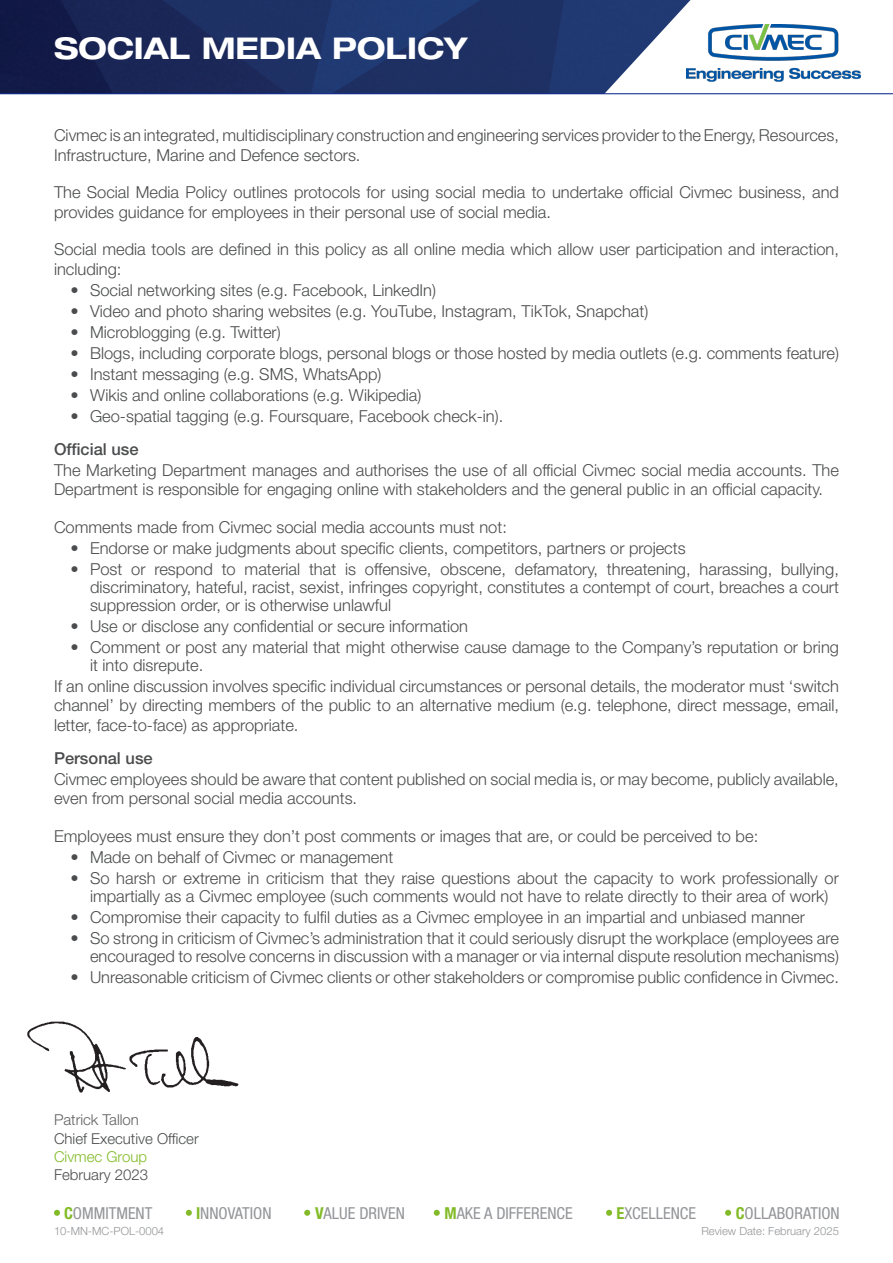
<style>
.page{position:relative;width:893px;height:1263px;background:#fff}
.page>*{position:absolute;margin:0;border:0;box-sizing:border-box;transform-origin:0 0}
.t1{font:700 expanded 30px "Helvetica Neue LT Std";color:#fff}
.Body{font:300 16.5px/19.5px "Helvetica Neue LT Std";color:#4b4c4d}
.t2{font:condensed 16.5px "Helvetica Neue LT Std";color:#939598}
.Subheading{font:500 16.5px "Helvetica Neue LT Std";color:#4b4c4d}
.t3{font:300 15px "Helvetica Neue LT Std";color:#4b4c4d}
.Subheading-2{font:300 15px "Helvetica Neue LT Std";color:#606063}
.t4{font:300 15px "Helvetica Neue LT Std";color:#82bb27}
.t5{font:300 11.25px "Helvetica Neue LT Std";color:#939598}
.s1{font-weight:700;color:#82bb27}
</style>
<div class="page">
<img style="left:27px;top:1021px;width:212px;height:72px">
<svg style="left:54px;top:1210px;width:6px;height:6px"></svg>
<img style="left:0;top:0;width:690px;height:93px">
<img style="left:687px;top:24px;width:174px;height:57px">
<hr style="left:0;top:93px;width:893px;height:1px;background:#001c88">
<svg style="left:186px;top:1210px;width:6px;height:6px"></svg>
<svg style="left:304px;top:1210px;width:6px;height:6px"></svg>
<svg style="left:434px;top:1210px;width:6px;height:6px"></svg>
<svg style="left:606px;top:1210px;width:6px;height:6px"></svg>
<svg style="left:725px;top:1210px;width:6px;height:6px"></svg>
<p class="t1" style="left:54px;top:30px;width:415px">SOCIAL MEDIA POLICY</p>
<p class="Body" style="left:54px;top:125px;width:786px">Civmec is an integrated, multidisciplinary construction and engineering services provider to the Energy, Resources,<br>Infrastructure, Marine and Defence sectors.</p>
<p class="Body" style="left:54px;top:182px;width:786px">The Social Media Policy outlines protocols for using social media to undertake official Civmec business, and provides guidance for employees in their personal use of social media.</p>
<p class="Body" style="left:54px;top:239px;width:787px">Social media tools are defined in this policy as all online media which allow user participation and interaction, including:</p>
<p class="Body" style="left:70px;top:280px;width:367px">• Social networking sites (e.g. Facebook, LinkedIn)</p>
<p class="Body" style="left:70px;top:301px;width:579px">• Video and photo sharing websites (e.g. YouTube, Instagram, TikTok, Snapchat)</p>
<p class="Body" style="left:70px;top:322px;width:212px">• Microblogging (e.g. Twitter)</p>
<p class="Body" style="left:70px;top:343px;width:770px">• Blogs, including corporate blogs, personal blogs or those hosted by media outlets (e.g. comments feature)</p>
<p class="Body" style="left:70px;top:364px;width:313px">• Instant messaging (e.g. SMS, WhatsApp)</p>
<p class="Body" style="left:70px;top:385px;width:352px">• Wikis and online collaborations (e.g. Wikipedia)</p>
<p class="Body" style="left:70px;top:406px;width:434px">• Geo-spatial tagging (e.g. Foursquare, Facebook check-in).</p>
<p class="Subheading" style="left:54px;top:439px;width:86px">Official use</p>
<p class="Body" style="left:54px;top:460px;width:786px">The Marketing Department manages and authorises the use of all official Civmec social media accounts. The<br>Department is responsible for engaging online with stakeholders and the general public in an official capacity.</p>
<p class="Body" style="left:54px;top:517px;width:454px">Comments made from Civmec social media accounts must not:</p>
<p class="Body" style="left:70px;top:538px;width:617px">• Endorse or make judgments about specific clients, competitors, partners or projects</p>
<p class="Body" style="left:90px;top:559px;width:750px;line-height:18px;text-align:justify;text-indent:-20px">• Post or respond to material that is offensive, obscene, defamatory, threatening, harassing, bullying, discriminatory, hateful, racist, sexist, infringes copyright, constitutes a contempt of court, breaches a court suppression order, or is otherwise unlawful</p>
<p class="Body" style="left:70px;top:616px;width:399px">• Use or disclose any confidential or secure information</p>
<p class="Body" style="left:90px;top:637px;width:750px;line-height:18px;text-indent:-20px">• Comment or post any material that might otherwise cause damage to the Company’s reputation or bring it into disrepute.</p>
<p class="Body" style="left:54px;top:676px;width:786px;text-align:justify">If an online discussion involves specific individual circumstances or personal details, the moderator must ‘switch channel’ by directing members of the public to an alternative medium (e.g. telephone, direct message, email, letter, face-to-face) as appropriate.</p>
<p class="Subheading" style="left:54px;top:748px;width:100px">Personal use</p>
<p class="Body" style="left:54px;top:769px;width:786px">Civmec employees should be aware that content published on social media is, or may become, publicly available, even from personal social media accounts.</p>
<p class="Body" style="left:54px;top:826px;width:706px">Employees must ensure they don’t post comments or images that are, or could be perceived to be:</p>
<p class="Body" style="left:70px;top:847px;width:324px">• Made on behalf of Civmec or management</p>
<p class="Body" style="left:70px;top:868px;width:770px;line-height:18px;text-align:center">• So harsh or extreme in criticism that they raise questions about the capacity to work professionally or impartially as a Civmec employee (such comments would not have to relate directly to their area of work)</p>
<p class="Body" style="left:70px;top:907px;width:736px">• Compromise their capacity to fulfil duties as a Civmec employee in an impartial and unbiased manner</p>
<p class="Body" style="left:70px;top:928px;width:770px;line-height:18px;text-align:right">• So strong in criticism of Civmec’s administration that it could seriously disrupt the workplace (employees are encouraged to resolve concerns in discussion with a manager or via internal dispute resolution mechanisms)</p>
<p class="Body" style="left:70px;top:967px;width:770px">• Unreasonable criticism of Civmec clients or other stakeholders or compromise public confidence in Civmec.</p>
<p class="Subheading-2" style="left:54px;top:1110px;width:87px">Patrick Tallon</p>
<p class="t3" style="left:54px;top:1130px;width:146px">Chief Executive Officer</p>
<p class="t4" style="left:54px;top:1148px;width:95px">Civmec Group</p>
<p class="t3" style="left:54px;top:1166px;width:96px">February 2023</p>
<p class="t2" style="left:64px;top:1203px;width:90px"><span class="s1">C</span>OMMITMENT</p>
<p class="t2" style="left:196px;top:1203px;width:77px"><span class="s1">I</span>NNOVATION</p>
<p class="t2" style="left:315px;top:1203px;width:91px"><span class="s1">V</span>ALUE DRIVEN</p>
<p class="t2" style="left:444px;top:1203px;width:130px"><span class="s1">M</span>AKE A DIFFERENCE</p>
<p class="t2" style="left:616px;top:1203px;width:81px"><span class="s1">E</span>XCELLENCE</p>
<p class="t2" style="left:736px;top:1203px;width:105px"><span class="s1">C</span>OLLABORATION</p>
<p class="t5" style="left:54px;top:1224px;width:112px">10-MN-MC-POL-0004</p>
<p class="t5" style="left:701px;top:1224px;width:139px">Review Date: February 2025</p>
</div>
